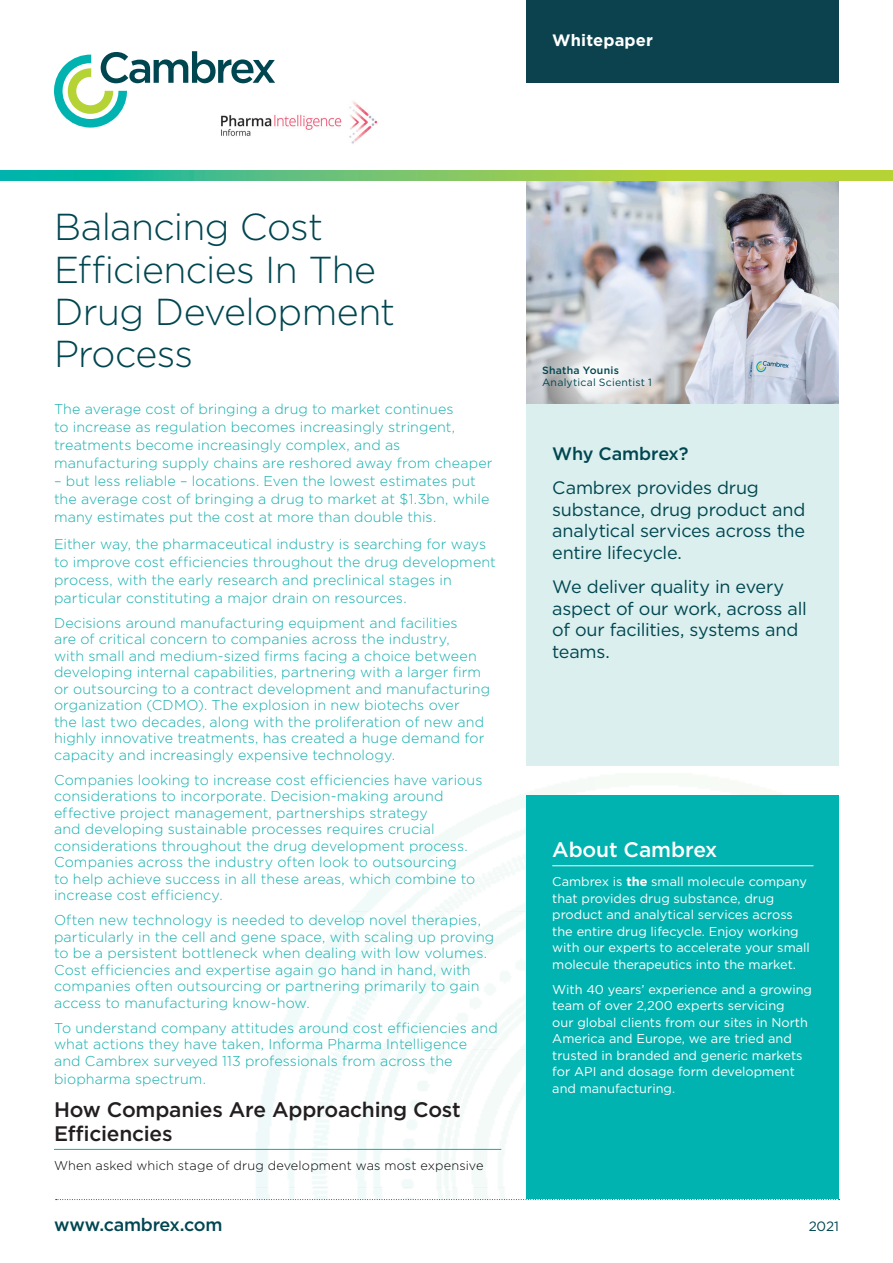
<style>
.page{position:relative;width:893px;height:1263px;background:#fff}
.page>*{position:absolute;margin:0;border:0;box-sizing:border-box;transform-origin:0 0}
.t1{font:300 37.5px/42px "Gotham";letter-spacing:-.02em;color:#004650}
.Article_Body_copy_he{font:500 21px/24px "Gotham";letter-spacing:-.01em;color:#231f20}
.Article_Body_copy_he-2{font:500 21px "Gotham";letter-spacing:-.01em;color:#fff}
.t2{font:18px/21.6px "Gotham";letter-spacing:-.015em;color:#004650}
.t3{font:500 18px "Gotham";letter-spacing:-.015em;color:#004650}
.t4{font:700 16.5px "Gotham";letter-spacing:.005em;color:#fff}
.Article_Body_copy{font:300 14.25px/16.5px "Gotham";letter-spacing:.005em;color:#11afac}
.t5{font:13.5px "Gotham";color:#004650}
.t6{font:12.75px/16.5px "Gotham";color:#fff}
.Article_Body_copy-2{font:300 12.75px "Gotham";letter-spacing:.01em;color:#000001}
.t7{font:10.5px "Gotham";letter-spacing:.02em;color:#004650}
.t8{font:500 10.5px "Gotham";letter-spacing:.025em;color:#004650}
.s1{font-weight:700}
</style>
<div class="page">
<img style="left:255px;top:791px;width:526px;height:408px">
<div style="left:527px;top:170px;width:312px;height:595px;background:#daefee"></div>
<svg style="left:56px;top:1199px;width:784px;height:1px"></svg>
<hr style="left:54px;top:1149px;width:447px;height:1px;background:#00b3b0">
<svg style="left:54px;top:51px;width:221px;height:77px"></svg>
<div style="left:527px;top:0;width:312px;height:83px;background:#0c424e"></div>
<div style="left:527px;top:795px;width:312px;height:404px;background:#00b3b0"></div>
<hr style="left:552px;top:865px;width:261px;height:1px;background:#fff">
<img style="left:527px;top:181px;width:312px;height:223px">
<img style="left:527px;top:254px;width:264px;height:150px">
<svg style="left:0;top:170px;width:893px;height:11px;background:#73c666"></svg>
<img style="left:220px;top:100px;width:158px;height:44px">
<p class="t4" style="left:552px;top:31px;width:102px">Whitepaper</p>
<p class="t1" style="left:54px;top:206px;width:343px">Balancing Cost<br>Efficiencies In The<br>Drug Development<br>Process</p>
<p class="Article_Body_copy" style="left:54px;top:400px;width:440px;line-height:18px">The average cost of bringing a drug to market continues<br>to increase as regulation becomes increasingly stringent, treatments become increasingly complex, and as manufacturing supply chains are reshored away from cheaper</p>
<p class="Article_Body_copy" style="left:54px;top:472px;width:437px;line-height:18px">– but less reliable – locations. Even the lowest estimates put the average cost of bringing a drug to market at $1.3bn, while many estimates put the cost at more than double this.</p>
<p class="Article_Body_copy" style="left:54px;top:535px;width:443px;line-height:18px">Either way, the pharmaceutical industry is searching for ways to improve cost efficiencies throughout the drug development process, with the early research and preclinical stages in particular constituting a major drain on resources.</p>
<p class="Article_Body_copy" style="left:54px;top:614px;width:438px">Decisions around manufacturing equipment and facilities<br>are of critical concern to companies across the industry,<br>with small and medium-sized firms facing a choice between developing internal capabilities, partnering with a larger firm or outsourcing to a contract development and manufacturing organization (CDMO). The explosion in new biotechs over<br>the last two decades, along with the proliferation of new and highly innovative treatments, has created a huge demand for capacity and increasingly expensive technology.</p>
<p class="Article_Body_copy" style="left:54px;top:771px;width:430px">Companies looking to increase cost efficiencies have various considerations to incorporate. Decision-making around effective project management, partnerships strategy<br>and developing sustainable processes requires crucial considerations throughout the drug development process.<br>Companies across the industry often look to outsourcing<br>to help achieve success in all these areas, which combine to increase cost efficiency.</p>
<p class="Article_Body_copy" style="left:54px;top:912px;width:442px">Often new technology is needed to develop novel therapies, particularly in the cell and gene space, with scaling up proving to be a persistent bottleneck when dealing with low volumes.<br>Cost efficiencies and expertise again go hand in hand, with companies often outsourcing or partnering primarily to gain access to manufacturing know-how.</p>
<p class="Article_Body_copy" style="left:54px;top:1019px;width:445px">To understand company attitudes around cost efficiencies and what actions they have taken, Informa Pharma Intelligence<br>and Cambrex surveyed 113 professionals from across the</p>
<p class="Article_Body_copy" style="left:54px;top:1070px;width:154px">biopharma spectrum.</p>
<p class="Article_Body_copy_he" style="left:54px;top:1097px;width:408px">How Companies Are Approaching Cost<br>Efficiencies</p>
<p class="Article_Body_copy-2" style="left:54px;top:1158px;width:431px">When asked which stage of drug development was most expensive</p>
<p class="t3" style="left:54px;top:1212px;width:170px">www.cambrex.com</p>
<p class="t8" style="left:542px;top:363px;width:78px">Shatha Younis</p>
<p class="t7" style="left:542px;top:376px;width:111px">Analytical Scientist 1</p>
<p class="t3" style="left:552px;top:441px;width:138px">Why Cambrex?</p>
<p class="t2" style="left:552px;top:476px;width:254px">Cambrex provides drug substance, drug product and analytical services across the entire lifecycle.</p>
<p class="t2" style="left:552px;top:576px;width:256px">We deliver quality in every aspect of our work, across all of our facilities, systems and teams.</p>
<p class="Article_Body_copy_he-2" style="left:552px;top:836px;width:167px">About Cambrex</p>
<p class="t6" style="left:552px;top:873px;width:259px">Cambrex is <span class="s1">the</span> small molecule company that provides drug substance, drug product and analytical services across the entire drug lifecycle. Enjoy working with our experts to accelerate your small molecule therapeutics into the market.</p>
<p class="t6" style="left:552px;top:981px;width:261px">With 40 years’ experience and a growing team of over 2,200 experts servicing<br>our global clients from our sites in North America and Europe, we are tried and trusted in branded and generic markets for API and dosage form development and manufacturing.</p>
<p class="t5" style="left:809px;top:1217px;width:32px">2021</p>
</div>
